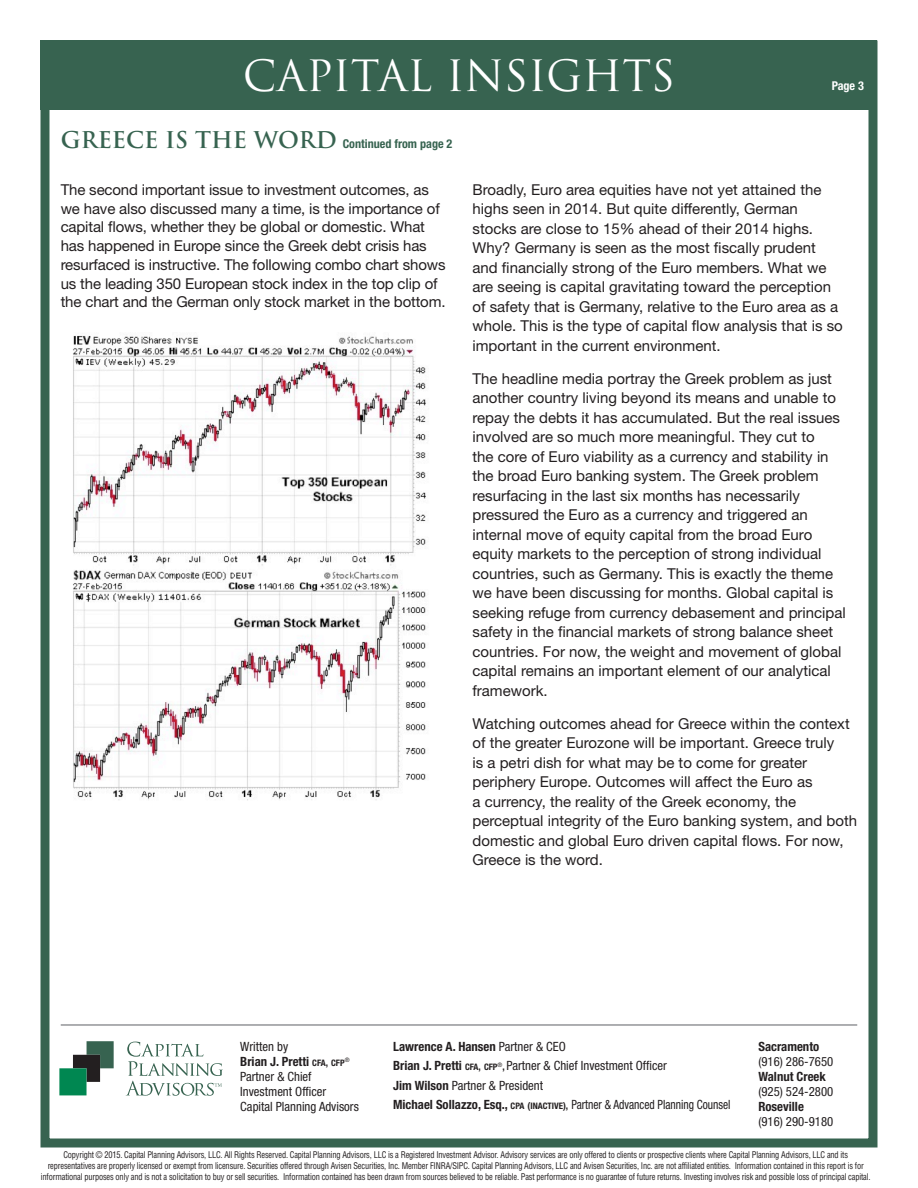
<style>
.page{position:relative;width:918px;height:1188px;background:#fff}
.page>*{position:absolute;margin:0;border:0;box-sizing:border-box;transform-origin:0 0}
.t1{font:42px "Trajan Pro";color:#fff}
.t2{font:15px/19.5px "Helvetica Neue LT Pro";color:#231f20}
.t3{font:condensed 12.75px/15px "Helvetica Neue LT Pro";color:#231f20}
.t4{font:700 condensed 12.75px "Helvetica Neue LT Pro";color:#231f20}
.t5{font:700 condensed 12.15px "Helvetica Neue LT Pro";color:#376350}
.t6{font:700 condensed 12.15px "Helvetica Neue LT Pro";color:#fff}
.t7{font:condensed 9px/10.8px "Helvetica LT Std";letter-spacing:-.02em;color:#231f20;text-align:center;scale:.93 1}
.s1{font-family:"Trajan Pro";font-stretch:normal;font-size:22.5px}
.s2{font-weight:700}
.s3{font-weight:700;font-size:8.85px}
.s4{font-weight:700;font-size:9.75px}
</style>
<div class="page">
<div style="left:40px;top:40px;width:838px;height:1108px;border:9px solid #376350"></div>
<hr style="left:61px;top:1024px;width:796px;height:2px;background:#939598">
<svg style="left:59px;top:1041px;width:55px;height:54px"></svg>
<svg style="left:126px;top:1042px;width:97px;height:54px"></svg>
<div style="left:40px;top:40px;width:838px;height:70px;background:#376350"></div>
<img style="left:73px;top:335px;width:353px;height:465px">
<p class="t1" style="left:243px;top:49px;width:434px">CAPITAL INSIGHTS</p>
<p class="t5" style="left:61px;top:136px;width:393px"><span class="s1">GREECE IS THE WORD</span> Continued from page 2</p>
<p class="t6" style="left:832px;top:79px;width:34px">Page 3</p>
<p class="t2" style="left:61px;top:180px;width:386px;line-height:18.8px">The second important issue to investment outcomes, as we have also discussed many a time, is the importance of capital flows, whether they be global or domestic. What has happened in Europe since the Greek debt crisis has resurfaced is instructive. The following combo chart shows us the leading 350 European stock index in the top clip of the chart and the German only stock market in the bottom.</p>
<p class="t2" style="left:472px;top:180px;width:372px">Broadly, Euro area equities have not yet attained the highs seen in 2014. But quite differently, German stocks are close to 15% ahead of their 2014 highs.<br>Why? Germany is seen as the most fiscally prudent and financially strong of the Euro members. What we are seeing is capital gravitating toward the perception of safety that is Germany, relative to the Euro area as a whole. This is the type of capital flow analysis that is so important in the current environment.</p>
<p class="t2" style="left:472px;top:369px;width:375px">The headline media portray the Greek problem as just another country living beyond its means and unable to repay the debts it has accumulated. But the real issues involved are so much more meaningful. They cut to<br>the core of Euro viability as a currency and stability in the broad Euro banking system. The Greek problem resurfacing in the last six months has necessarily pressured the Euro as a currency and triggered an internal move of equity capital from the broad Euro equity markets to the perception of strong individual countries, such as Germany. This is exactly the theme we have been discussing for months. Global capital is seeking refuge from currency debasement and principal safety in the financial markets of strong balance sheet countries. For now, the weight and movement of global capital remains an important element of our analytical framework.</p>
<p class="t2" style="left:472px;top:714px;width:386px">Watching outcomes ahead for Greece within the context of the greater Eurozone will be important. Greece truly<br>is a petri dish for what may be to come for greater periphery Europe. Outcomes will affect the Euro as<br>a currency, the reality of the Greek economy, the perceptual integrity of the Euro banking system, and both domestic and global Euro driven capital flows. For now, Greece is the word.</p>
<p class="t3" style="left:240px;top:1038px;width:120px">Written by<br><span class="s2">Brian J. Pretti</span> <span class="s3">CFA</span><span class="s4">,</span> <span class="s3">CFP</span><sup>®<br></sup>Partner &amp; Chief<br>Investment Officer<br>Capital Planning Advisors</p>
<p class="t3" style="left:393px;top:1036px;width:339px;line-height:19.5px"><span class="s2">Lawrence A. Hansen</span> Partner &amp; CEO<br><span class="s2">Brian J. Pretti</span> <span class="s3">CFA</span><span class="s4">,</span> <span class="s3">CFP</span><sup>®</sup><span class="s4">,</span> Partner &amp; Chief Investment Officer<br><span class="s2">Jim Wilson</span> Partner &amp; President<br><span class="s2">Michael Sollazzo, Esq.,</span> <span class="s3">CPA</span> <span class="s4">(</span><span class="s3">INACTIVE</span><span class="s4">),</span> Partner &amp; Advanced Planning Counsel</p>
<p class="t4" style="left:758px;top:1038px;width:62px">Sacramento</p>
<p class="t3" style="left:758px;top:1053px;width:76px">(916) 286-7650</p>
<p class="t4" style="left:758px;top:1068px;width:69px">Walnut Creek</p>
<p class="t3" style="left:758px;top:1083px;width:76px">(925) 524-2800</p>
<p class="t4" style="left:758px;top:1098px;width:47px">Roseville</p>
<p class="t3" style="left:758px;top:1113px;width:76px">(916) 290-9180</p>
<p class="t7" style="left:41px;top:1150px;width:894px">Copyright © 2015. Capital Planning Advisors, LLC. All Rights Reserved. Capital Planning Advisors, LLC is a Registered Investment Advisor. Advisory services are only offered to clients or prospective clients where Capital Planning Advisors, LLC and its representatives are properly licensed or exempt from licensure. Securities offered through Avisen Securities, Inc. Member FINRA/SIPC. Capital Planning Advisors, LLC and Avisen Securities, Inc. are not affiliated entities. Information contained in this report is for informational purposes only and is not a solicitation to buy or sell securities. Information contained has been drawn from sources believed to be reliable. Past performance is no guarantee of future returns. Investing involves risk and possible loss of principal capital.</p>
</div>
